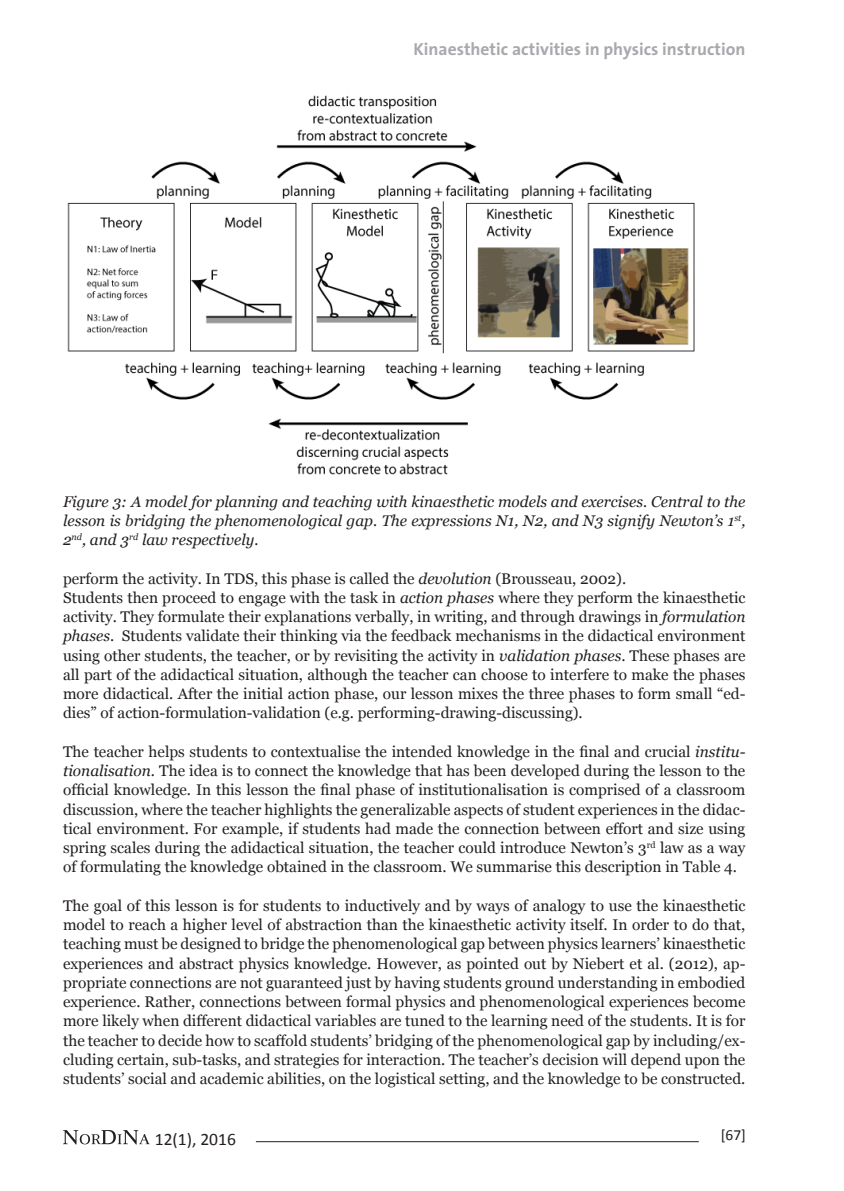
<style>
.page{position:relative;width:844px;height:1191px;background:#fff}
.page>*{position:absolute;margin:0;border:0;box-sizing:border-box;transform-origin:0 0}
.Overtekst{font:700 17.5px "The Sans";color:#a8a9ad}
.t1{font:17.5px "Calibri";color:#231f20}
.Brødtekst_1{font:15.4px/19.2px "Georgia";color:#231f20;text-align:justify}
.Tabelltekst{font:italic 15.4px/19.2px "Georgia";color:#231f20;text-align:justify}
.t2{font:15.4px "Calibri";color:#231f20}
.s1{font-style:italic}
</style>
<div class="page">
<svg style="left:63px;top:1130px;width:86px;height:14px"></svg>
<hr style="left:256px;top:1141px;width:442px;height:1px;background:#231f20">
<img style="left:67px;top:95px;width:628px;height:380px">
<p class="Overtekst" style="left:413px;top:34px;width:333px">Kinaesthetic activities in physics instruction</p>
<p class="Tabelltekst" style="left:63px;top:492px;width:683px">Figure 3: A model for planning and teaching with kinaesthetic models and exercises. Central to the lesson is bridging the phenomenological gap. The expressions N1, N2, and N3 signify Newton’s 1<sup>st</sup>, 2<sup>nd</sup>, and 3<sup>rd</sup> law respectively.</p>
<p class="Brødtekst_1" style="left:63px;top:569px;width:564px">perform the activity. In TDS, this phase is called the <span class="s1">devolution</span> (Brousseau, 2002).</p>
<p class="Brødtekst_1" style="left:63px;top:588px;width:683px">Students then proceed to engage with the task in <span class="s1">action phases</span> where they perform the kinaesthetic activity. They formulate their explanations verbally, in writing, and through drawings in <span class="s1">formulation phases</span>. Students validate their thinking via the feedback mechanisms in the didactical environment using other students, the teacher, or by revisiting the activity in <span class="s1">validation phases</span>. These phases are all part of the adidactical situation, although the teacher can choose to interfere to make the phases more didactical. After the initial action phase, our lesson mixes the three phases to form small “ed&shy;dies” of action-formulation-validation (e.g. performing-drawing-discussing).</p>
<p class="Brødtekst_1" style="left:63px;top:742px;width:683px">The teacher helps students to contextualise the intended knowledge in the final and crucial <span class="s1">institu&shy;tionalisation</span>. The idea is to connect the knowledge that has been developed during the lesson to the official knowledge. In this lesson the final phase of institutionalisation is comprised of a classroom discussion, where the teacher highlights the generalizable aspects of student experiences in the didac&shy;tical environment. For example, if students had made the connection between effort and size using spring scales during the adidactical situation, the teacher could introduce Newton’s 3<sup>rd</sup> law as a way of formulating the knowledge obtained in the classroom. We summarise this description in Table 4.</p>
<p class="Brødtekst_1" style="left:63px;top:896px;width:683px">The goal of this lesson is for students to inductively and by ways of analogy to use the kinaesthetic model to reach a higher level of abstraction than the kinaesthetic activity itself. In order to do that, teaching must be designed to bridge the phenomenological gap between physics learners’ kinaesthetic experiences and abstract physics knowledge. However, as pointed out by Niebert et al. (2012), ap&shy;propriate connections are not guaranteed just by having students ground understanding in embodied experience. Rather, connections between formal physics and phenomenological experiences become more likely when different didactical variables are tuned to the learning need of the students. It is for the teacher to decide how to scaffold students’ bridging of the phenomenological gap by including/ex&shy;cluding certain, sub-tasks, and strategies for interaction. The teacher’s decision will depend upon the students’ social and academic abilities, on the logistical setting, and the knowledge to be constructed.</p>
<p class="t1" style="left:155px;top:1127px;width:83px">12(1), 2016</p>
<p class="t2" style="left:720px;top:1124px;width:27px">[67]</p>
</div>
